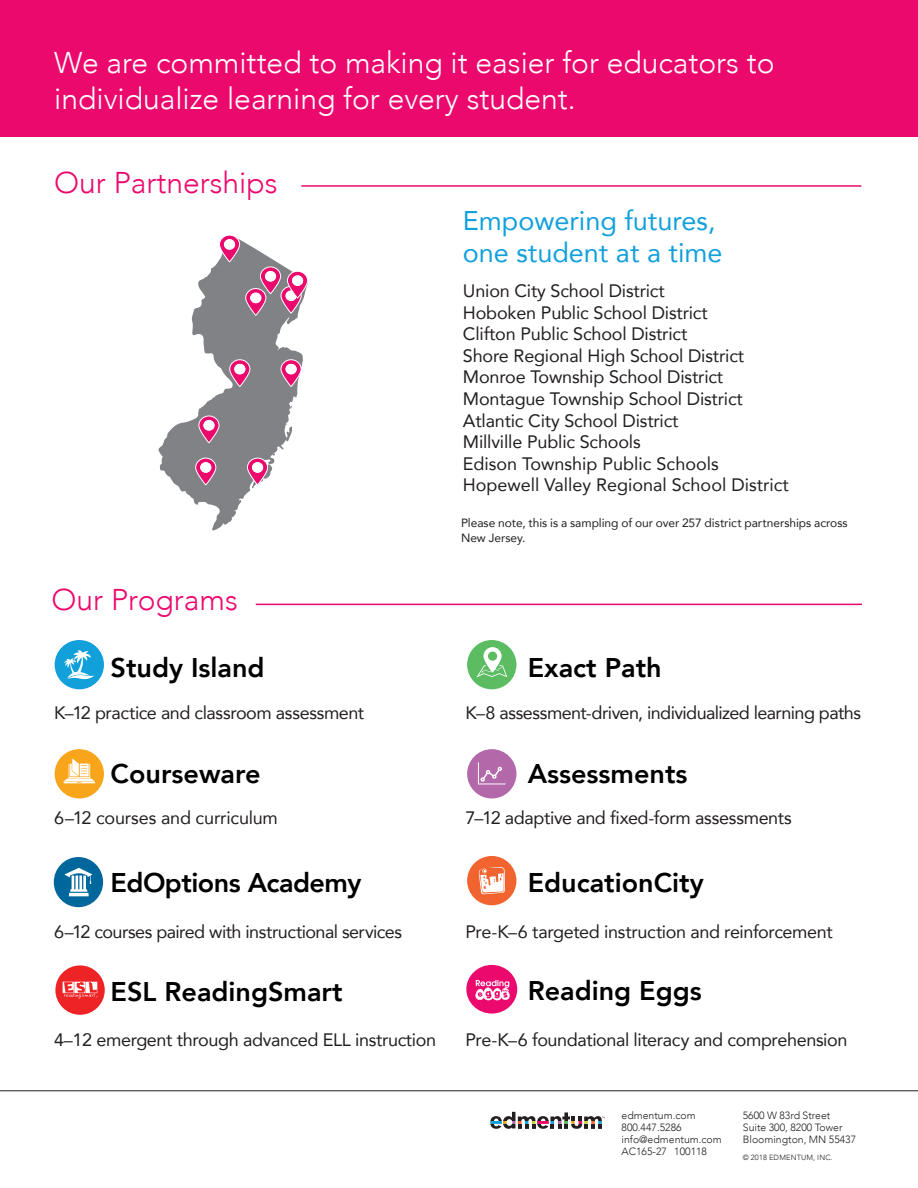
<style>
.page{position:relative;width:918px;height:1188px;background:#fff}
.page>*{position:absolute;margin:0;border:0;box-sizing:border-box;transform-origin:0 0}
.t1{font:300 30px/36px "Avenir";color:#fff}
.t2{font:300 30px "Avenir";color:#ec096d}
.t3{font:800 27px "Avenir";color:#000}
.t4{font:27px "Avenir";color:#12a0db}
.t5{font:800 27px "Avenir";letter-spacing:-.02em;color:#000}
.t6{font:18px "Avenir";letter-spacing:-.01em;color:#231f20}
.t7{font:18px "Avenir";letter-spacing:-.03em;color:#231f20}
.t8{font:12px/14.4px "Avenir";letter-spacing:-.005em;color:#231f20}
.SIGNATURE_CONTACT{font:300 10.5px/12px "Avenir";color:#231f20}
.SIGNATURE_COPYRIGHT{font:300 7.5px "Avenir";letter-spacing:.02em;color:#231f20}
</style>
<div class="page">
<div style="left:0;top:0;width:918px;height:136px;background:#ec096d"></div>
<svg style="left:490px;top:1112px;width:115px;height:17px"></svg>
<hr style="left:0;top:1090px;width:918px;height:1px;background:#231f20">
<div style="left:55px;top:749px;width:49px;height:49px;background:#f9a51b;border-radius:50%"></div>
<svg style="left:63px;top:758px;width:32px;height:25px"></svg>
<div style="left:54px;top:857px;width:49px;height:50px;background:#00679d;border-radius:50%"></div>
<svg style="left:64px;top:868px;width:28px;height:28px"></svg>
<div style="left:467px;top:640px;width:49px;height:49px;background:#5bbc62;border-radius:50%"></div>
<svg style="left:476px;top:647px;width:31px;height:31px"></svg>
<div style="left:467px;top:749px;width:49px;height:49px;background:#b368aa;border-radius:50%"></div>
<svg style="left:478px;top:762px;width:28px;height:22px"></svg>
<div style="left:55px;top:640px;width:49px;height:49px;background:#12a0db;border-radius:50%"></div>
<svg style="left:64px;top:650px;width:30px;height:29px"></svg>
<div style="left:467px;top:856px;width:49px;height:49px;background:#f2642f;border-radius:50%"></div>
<svg style="left:478px;top:867px;width:27px;height:27px"></svg>
<div style="left:466px;top:965px;width:51px;height:49px;background:#ec096d;border-radius:50%"></div>
<svg style="left:475px;top:980px;width:35px;height:20px"></svg>
<div style="left:55px;top:965px;width:50px;height:50px;background:#ee2325;border-radius:50%"></div>
<svg style="left:63px;top:982px;width:35px;height:17px"></svg>
<hr style="left:256px;top:604px;width:606px;height:1px;background:#ec096d">
<hr style="left:301px;top:185px;width:560px;height:2px;background:#ec096d">
<svg style="left:158px;top:260px;width:151px;height:270px"></svg>
<svg style="left:247px;top:453px;width:28px;height:32px"></svg>
<div style="left:252px;top:462px;width:11px;height:10px;background:#fff;border-radius:50%"></div>
<svg style="left:281px;top:359px;width:21px;height:28px"></svg>
<div style="left:286px;top:364px;width:11px;height:10px;background:#fff;border-radius:50%"></div>
<svg style="left:229px;top:359px;width:21px;height:28px"></svg>
<div style="left:234px;top:364px;width:11px;height:10px;background:#fff;border-radius:50%"></div>
<svg style="left:198px;top:416px;width:21px;height:27px"></svg>
<div style="left:204px;top:420px;width:10px;height:10px;background:#fff;border-radius:50%"></div>
<svg style="left:195px;top:458px;width:21px;height:27px"></svg>
<div style="left:200px;top:462px;width:11px;height:10px;background:#fff;border-radius:50%"></div>
<svg style="left:219px;top:235px;width:89px;height:81px"></svg>
<div style="left:250px;top:293px;width:11px;height:10px;background:#fff;border-radius:50%"></div>
<p class="t1" style="left:54px;top:44px;width:722px">We are committed to making it easier for educators to individualize learning for every student.</p>
<p class="t2" style="left:54px;top:165px;width:225px">Our Partnerships</p>
<p class="t4" style="left:463px;top:198px;width:254px">Empowering futures,</p>
<p class="t4" style="left:463px;top:231px;width:261px">one student at a time</p>
<p class="t6" style="left:463px;top:276px;width:203px">Union City School District</p>
<p class="t6" style="left:463px;top:298px;width:246px">Hoboken Public School District</p>
<p class="t6" style="left:463px;top:320px;width:226px">Clifton Public School District</p>
<p class="t6" style="left:463px;top:341px;width:283px">Shore Regional High School District</p>
<p class="t6" style="left:463px;top:363px;width:262px">Monroe Township School District</p>
<p class="t6" style="left:463px;top:384px;width:282px">Montague Township School District</p>
<p class="t6" style="left:463px;top:406px;width:217px">Atlantic City School District</p>
<p class="t6" style="left:463px;top:428px;width:179px">Millville Public Schools</p>
<p class="t6" style="left:463px;top:449px;width:257px">Edison Township Public Schools</p>
<p class="t6" style="left:463px;top:471px;width:327px">Hopewell Valley Regional School District</p>
<p class="t8" style="left:461px;top:516px;width:388px">Please note, this is a sampling of our over 257 district partnerships across<br>New Jersey.</p>
<p class="t2" style="left:52px;top:582px;width:188px">Our Programs</p>
<p class="t3" style="left:111px;top:643px;width:156px">Study Island</p>
<p class="t3" style="left:528px;top:643px;width:136px">Exact Path</p>
<p class="t6" style="left:54px;top:698px;width:312px">K–12 practice and classroom assessment</p>
<p class="t7" style="left:466px;top:698px;width:397px">K–8 assessment-driven, individualized learning paths</p>
<p class="t3" style="left:111px;top:749px;width:151px">Courseware</p>
<p class="t3" style="left:528px;top:749px;width:161px">Assessments</p>
<p class="t6" style="left:54px;top:803px;width:225px">6–12 courses and curriculum</p>
<p class="t6" style="left:466px;top:803px;width:328px">7–12 adaptive and fixed-form assessments</p>
<p class="t5" style="left:111px;top:858px;width:252px">EdOptions Academy</p>
<p class="t3" style="left:528px;top:858px;width:178px">EducationCity</p>
<p class="t7" style="left:54px;top:918px;width:349px">6–12 courses paired with instructional services</p>
<p class="t6" style="left:466px;top:918px;width:369px">Pre-K–6 targeted instruction and reinforcement</p>
<p class="t3" style="left:111px;top:967px;width:234px">ESL ReadingSmart</p>
<p class="t3" style="left:528px;top:966px;width:176px">Reading Eggs</p>
<p class="t6" style="left:54px;top:1026px;width:384px">4–12 emergent through advanced ELL instruction</p>
<p class="t6" style="left:466px;top:1026px;width:383px">Pre-K–6 foundational literacy and comprehension</p>
<p class="SIGNATURE_CONTACT" style="left:622px;top:1109px;width:76px">edmentum.com</p>
<p class="SIGNATURE_CONTACT" style="left:622px;top:1121px;width:102px">800.447.5286 info@edmentum.com</p>
<p class="SIGNATURE_CONTACT" style="left:622px;top:1145px;width:87px">AC165-27 100118</p>
<p class="SIGNATURE_CONTACT" style="left:743px;top:1109px;width:89px">5600 W 83rd Street</p>
<p class="SIGNATURE_CONTACT" style="left:743px;top:1121px;width:101px">Suite 300, 8200 Tower</p>
<p class="SIGNATURE_CONTACT" style="left:743px;top:1133px;width:115px">Bloomington, MN 55437</p>
<p class="SIGNATURE_COPYRIGHT" style="left:743px;top:1153px;width:91px">© 2018 EDMENTUM, INC.</p>
</div>
